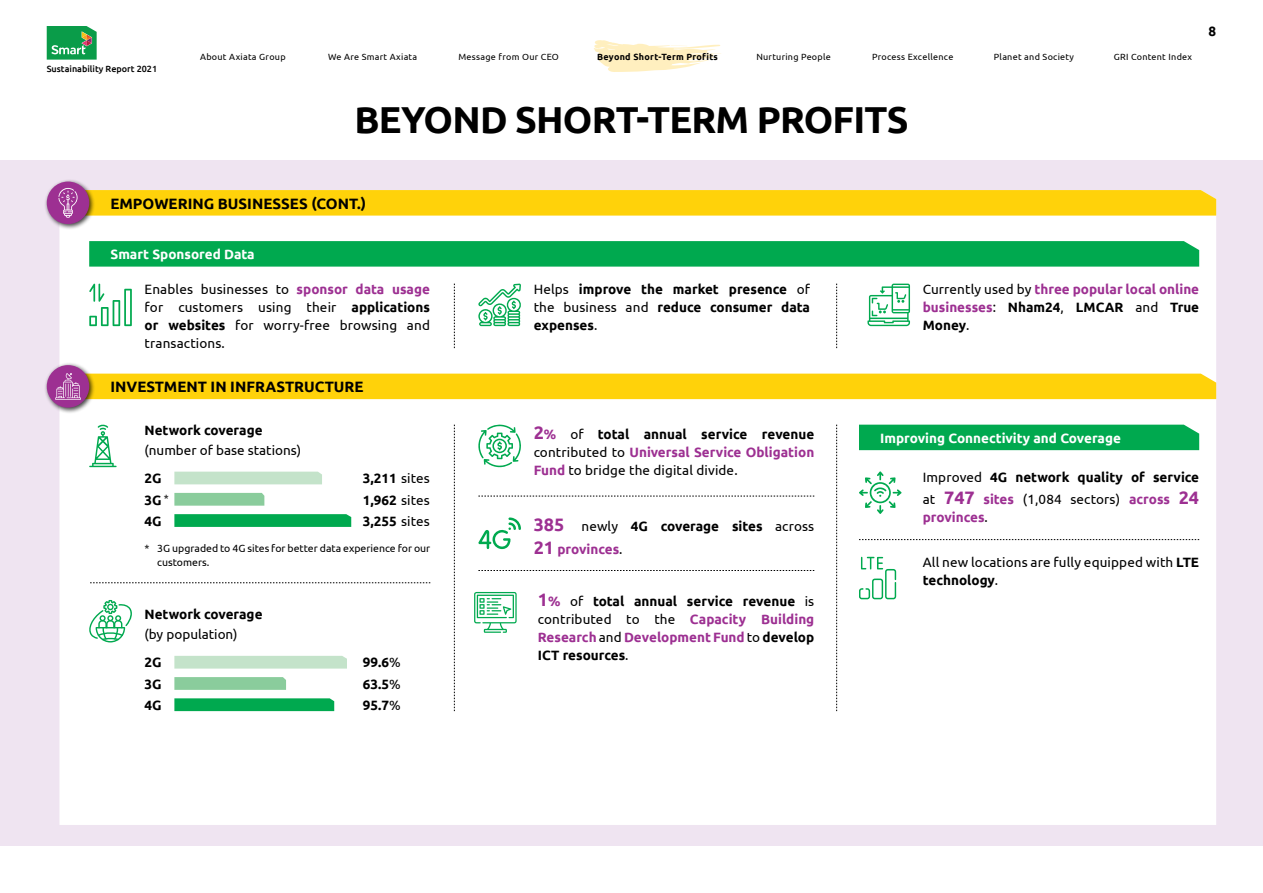
<style>
.page{position:relative;width:1263px;height:893px;background:#fff}
.page>*{position:absolute;margin:0;border:0;box-sizing:border-box;transform-origin:0 0}
.t1{font:700 37.5px "Ubuntu";letter-spacing:-.02em;color:#000}
.t2{font:700 15px "Ubuntu";color:#000}
.t3{font:700 13.5px/18px "Ubuntu";color:#000;text-align:justify}
.t4{font:13.5px/18px "Ubuntu";letter-spacing:.01em;color:#000;text-align:justify}
.t5{font:700 13.5px/18px "Ubuntu";color:#9d3092;text-align:justify}
.t6{font:700 13.5px "Ubuntu";color:#fff}
.t7{font:10.5px "Ubuntu";color:#000}
.t8{font:9px "Ubuntu";letter-spacing:.03em;color:#000}
.t9{font:500 9px "Ubuntu";color:#000}
.t10{font:700 9px "Ubuntu";letter-spacing:.03em;color:#000}
.s1{font-weight:700;color:#9d3092}
.s2{font-weight:700}
.s3{font-weight:400}
.s4{font-weight:700;font-size:18px;color:#9d3092}
.s5{font-size:18px;color:#9d3092}
.s6{font-size:18px}
.s7{font-weight:400;color:#000}
.s8{color:#9d3092}
.s9{color:#000}
</style>
<div class="page">
<svg style="left:594px;top:40px;width:127px;height:32px"></svg>
<svg style="left:47px;top:26px;width:50px;height:34px;background:#31a55e"></svg>
<div style="left:0;top:160px;width:1263px;height:686px;background:#efe4f1"></div>
<div style="left:59px;top:218px;width:1157px;height:607px;background:#fff"></div>
<svg style="left:89px;top:284px;width:43px;height:42px;background:#bde8d1"></svg>
<svg style="left:478px;top:284px;width:44px;height:42px;background:#aae2c4"></svg>
<svg style="left:174px;top:514px;width:177px;height:13px;background:#05aa52"></svg>
<div style="left:174px;top:472px;width:148px;height:12px;background:#c4e3ca"></div>
<div style="left:44px;top:179px;width:51px;height:51px;background:#000;opacity:.75"></div>
<div style="left:47px;top:182px;width:42px;height:42px;background:#9d3092;border-radius:50%"></div>
<svg style="left:58px;top:188px;width:1158px;height:30px;background:#fbd230"></svg>
<div style="left:44px;top:362px;width:51px;height:51px;background:#000;opacity:.75"></div>
<div style="left:47px;top:365px;width:42px;height:43px;background:#9d3092;border-radius:50%"></div>
<svg style="left:55px;top:373px;width:1161px;height:27px;background:#fcd01b"></svg>
<svg style="left:867px;top:284px;width:43px;height:42px;background:#b0e4c8"></svg>
<svg style="left:89px;top:424px;width:28px;height:43px"></svg>
<svg style="left:90px;top:582px;width:340px;height:1px"></svg>
<svg style="left:478px;top:517px;width:43px;height:32px"></svg>
<svg style="left:478px;top:496px;width:336px;height:1px"></svg>
<svg style="left:478px;top:570px;width:336px;height:1px"></svg>
<svg style="left:478px;top:424px;width:43px;height:43px;background:#bce8d1"></svg>
<svg style="left:474px;top:592px;width:43px;height:41px;background:#ade3c6"></svg>
<svg style="left:89px;top:241px;width:1110px;height:26px;background:#05aa52"></svg>
<svg style="left:859px;top:539px;width:340px;height:1px"></svg>
<svg style="left:859px;top:557px;width:37px;height:42px;background:#cbeddb"></svg>
<svg style="left:859px;top:471px;width:43px;height:43px;background:#d0efde"></svg>
<div style="left:859px;top:425px;width:340px;height:25px;background:#00a94f"></div>
<svg style="left:454px;top:425px;width:1px;height:286px"></svg>
<svg style="left:836px;top:425px;width:1px;height:286px"></svg>
<svg style="left:454px;top:284px;width:1px;height:64px"></svg>
<svg style="left:836px;top:284px;width:1px;height:64px"></svg>
<svg style="left:174px;top:656px;width:173px;height:13px;background:#c6e3cb"></svg>
<svg style="left:174px;top:677px;width:112px;height:13px"></svg>
<svg style="left:174px;top:698px;width:160px;height:13px;background:#08ab54"></svg>
<svg style="left:86px;top:600px;width:47px;height:42px;background:#bfe9d3"></svg>
<svg style="left:174px;top:493px;width:90px;height:13px"></svg>
<p class="t9" style="left:47px;top:63px;width:112px">Sustainability Report 2021</p>
<p class="t8" style="left:200px;top:51px;width:87px">About Axiata Group</p>
<p class="t8" style="left:328px;top:51px;width:91px">We Are Smart Axiata</p>
<p class="t8" style="left:458px;top:51px;width:102px">Message from Our CEO</p>
<p class="t10" style="left:597px;top:51px;width:122px">Beyond Short-Term Profits</p>
<p class="t8" style="left:756px;top:51px;width:76px">Nurturing People</p>
<p class="t8" style="left:872px;top:51px;width:83px">Process Excellence</p>
<p class="t8" style="left:994px;top:51px;width:82px">Planet and Society</p>
<p class="t8" style="left:1114px;top:51px;width:80px">GRI Content Index</p>
<p class="t3" style="left:1208px;top:22px;width:9px">8</p>
<h1 class="t1" style="left:354px;top:97px;width:556px">BEYOND SHORT-TERM PROFITS</h1>
<p class="t2" style="left:110px;top:194px;width:257px">EMPOWERING BUSINESSES (CONT.)</p>
<p class="t6" style="left:110px;top:246px;width:146px">Smart Sponsored Data</p>
<p class="t4" style="left:145px;top:280px;width:287px">Enables businesses to <span class="s1">sponsor data usage </span>for customers using their <span class="s2">applications or websites</span> for worry-free browsing and transactions.</p>
<p class="t3" style="left:534px;top:280px;width:278px"><span class="s3">Helps</span> improve the market presence <span class="s3">of the business and</span> reduce consumer data expenses<span class="s3">.</span></p>
<p class="t2" style="left:110px;top:378px;width:255px">INVESTMENT IN INFRASTRUCTURE</p>
<p class="t3" style="left:144px;top:421px;width:120px">Network coverage</p>
<p class="t4" style="left:144px;top:440px;width:158px">(number of base stations)</p>
<p class="t3" style="left:144px;top:469px;width:19px">2G</p>
<p class="t3" style="left:363px;top:469px;width:69px">3,211 <span class="s3">sites</span></p>
<p class="t3" style="left:144px;top:490px;width:26px">3G<sup>*</sup></p>
<p class="t3" style="left:363px;top:490px;width:69px">1,962 <span class="s3">sites</span></p>
<p class="t3" style="left:144px;top:512px;width:19px">4G</p>
<p class="t3" style="left:363px;top:512px;width:69px">3,255 <span class="s3">sites</span></p>
<p class="t4" style="left:534px;top:424px;width:282px"><span class="s4">2</span><span class="s1">%</span> of <span class="s2">total annual service revenue </span>contributed to <span class="s1">Universal Service Obligation Fund</span> to bridge the digital divide.</p>
<p class="t3" style="left:534px;top:517px;width:282px"><span class="s5">385</span> <span class="s3">newly</span> 4G coverage sites <span class="s3">across</span></p>
<p class="t7" style="left:144px;top:542px;width:287px">* 3G upgraded to 4G sites for better data experience for our</p>
<p class="t5" style="left:534px;top:540px;width:90px"><span class="s6">21</span> provinces<span class="s7">.</span></p>
<p class="t7" style="left:157px;top:555px;width:54px">customers.</p>
<p class="t3" style="left:144px;top:605px;width:120px">Network coverage</p>
<p class="t4" style="left:144px;top:625px;width:94px">(by population)</p>
<p class="t3" style="left:144px;top:652px;width:19px;line-height:21.3px">2G 3G 4G</p>
<p class="t3" style="left:363px;top:652px;width:39px;line-height:21.3px">99.6<span class="s3">% </span>63.5<span class="s3">% </span>95.7<span class="s3">%</span></p>
<p class="t3" style="left:538px;top:592px;width:278px"><span class="s5">1</span><span class="s8">%</span> <span class="s3">of</span> total annual service revenue <span class="s3">is contributed to the</span> <span class="s8">Capacity Building Research</span> <span class="s3">and</span> <span class="s8">Development Fund</span> <span class="s3">to</span> develop ICT resources<span class="s3">.</span></p>
<p class="t5" style="left:923px;top:280px;width:278px"><span class="s7">Currently used by</span> three popular local online businesses<span class="s7">:</span> <span class="s9">Nham24</span><span class="s7">,</span> <span class="s9">LMCAR</span> <span class="s7">and</span> <span class="s9">True Money</span><span class="s7">.</span></p>
<p class="t6" style="left:880px;top:430px;width:242px">Improving Connectivity and Coverage</p>
<p class="t3" style="left:923px;top:466px;width:278px;line-height:22.5px"><span class="s3">Improved</span> 4G network quality of service <span class="s3">at</span> <span class="s5">747</span> <span class="s8">sites</span> <span class="s3">(1,084 sectors)</span> <span class="s8">across</span> <span class="s5">24</span></p>
<p class="t5" style="left:923px;top:508px;width:67px">provinces<span class="s7">.</span></p>
<p class="t4" style="left:923px;top:553px;width:278px">All new locations are fully equipped with <span class="s2">LTE technology</span>.</p>
</div>
